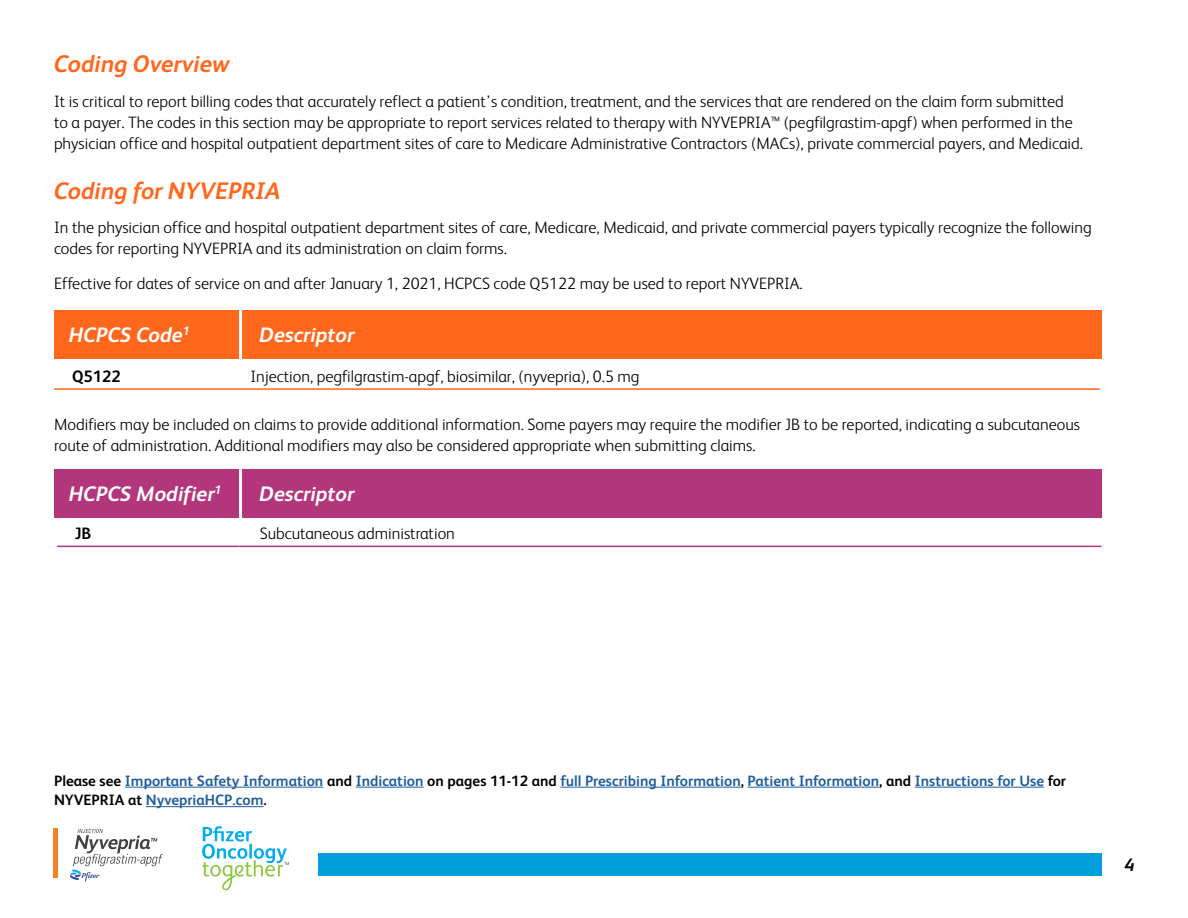
<style>
.page{position:relative;width:1188px;height:918px;background:#fff}
.page>*{position:absolute;margin:0;border:0;box-sizing:border-box;transform-origin:0 0}
.t1{font:italic 700 24px "FS Albert";color:#ff671d}
.t2{font:italic 700 21px "FS Albert";color:#fff}
.t3{font:italic 700 18px "FS Albert";color:#000}
.t4{font:300 16.5px/21px "FS Albert";color:#000}
.t5{font:700 16.5px "FS Albert";color:#000}
.t6{font:700 15px/19.5px "FS Albert";color:#215e9e}
.s1{color:#fff}
.s2{color:#000}
</style>
<div class="page">
<svg style="left:202px;top:826px;width:87px;height:64px"></svg>
<div style="left:318px;top:853px;width:784px;height:22px;background:#00a0dd"></div>
<hr style="left:125px;top:787px;width:198px;height:1px;background:#215e9e">
<hr style="left:356px;top:787px;width:68px;height:1px;background:#215e9e">
<hr style="left:561px;top:787px;width:180px;height:1px;background:#215e9e">
<hr style="left:748px;top:787px;width:131px;height:1px;background:#215e9e">
<hr style="left:915px;top:787px;width:129px;height:1px;background:#215e9e">
<hr style="left:146px;top:806px;width:117px;height:1px;background:#215e9e">
<hr style="left:53px;top:829px;width:4px;height:49px;background:#f58220">
<svg style="left:70px;top:829px;width:93px;height:52px"></svg>
<div style="left:54px;top:310px;width:1048px;height:48px;background:#ff671d"></div>
<hr style="left:239px;top:297px;width:3px;height:75px;background:#fff">
<hr style="left:54px;top:388px;width:183px;height:2px;background:#ff671d">
<hr style="left:237px;top:388px;width:863px;height:2px;background:#ff671d">
<div style="left:54px;top:469px;width:1048px;height:48px;background:#b3367d"></div>
<hr style="left:239px;top:459px;width:3px;height:75px;background:#fff">
<svg style="left:57px;top:545px;width:1045px;height:1px"></svg>
<hr style="left:57px;top:546px;width:182px;height:1px;background:#b3367d">
<hr style="left:239px;top:546px;width:863px;height:1px;background:#b3367d">
<h1 class="t1" style="left:54px;top:50px;width:177px">Coding Overview</h1>
<p class="t4" style="left:54px;top:91px;width:1031px">It is critical to report billing codes that accurately reflect a patient’s condition, treatment, and the services that are rendered on the claim form submitted<br>to a payer. The codes in this section may be appropriate to report services related to therapy with NYVEPRIA™ (pegfilgrastim-apgf) when performed in the physician office and hospital outpatient department sites of care to Medicare Administrative Contractors (MACs), private commercial payers, and Medicaid.</p>
<h1 class="t1" style="left:54px;top:177px;width:228px">Coding for NYVEPRIA</h1>
<p class="t4" style="left:54px;top:217px;width:1039px">In the physician office and hospital outpatient department sites of care, Medicare, Medicaid, and private commercial payers typically recognize the following codes for reporting NYVEPRIA and its administration on claim forms.</p>
<p class="t4" style="left:54px;top:273px;width:750px">Effective for dates of service on and after January 1, 2021, HCPCS code Q5122 may be used to report NYVEPRIA.</p>
<p class="t2" style="left:69px;top:323px;width:122px">HCPCS Code<sup>1</sup></p>
<p class="t2" style="left:260px;top:323px;width:96px">Descriptor</p>
<p class="t5" style="left:72px;top:367px;width:50px">Q5122</p>
<p class="t4" style="left:250px;top:366px;width:391px">Injection, pegfilgrastim-apgf, biosimilar, (nyvepria), 0.5 mg</p>
<p class="t4" style="left:54px;top:413px;width:1028px">Modifiers may be included on claims to provide additional information. Some payers may require the modifier JB to be reported, indicating a subcutaneous route of administration. Additional modifiers may also be considered appropriate when submitting claims.</p>
<p class="t2" style="left:69px;top:482px;width:154px">HCPCS Modifier<sup>1</sup></p>
<p class="t2" style="left:260px;top:482px;width:96px">Descriptor</p>
<p class="t5" style="left:75px;top:524px;width:40px">JB <span class="s1">JA</span></p>
<p class="t4" style="left:260px;top:523px;width:197px">Subcutaneous administration</p>
<p class="t6" style="left:54px;top:771px;width:1014px"><span class="s2">Please see</span> Important Safety Information <span class="s2">and</span> Indication <span class="s2">on pages 11-12 and</span> full Prescribing Information<span class="s2">,</span> Patient Information<span class="s2">, and</span> Instructions for Use <span class="s2">for<br>NYVEPRIA at</span> NyvepriaHCP.com<span class="s2">.</span></p>
<p class="t3" style="left:1125px;top:855px;width:12px">4</p>
</div>
